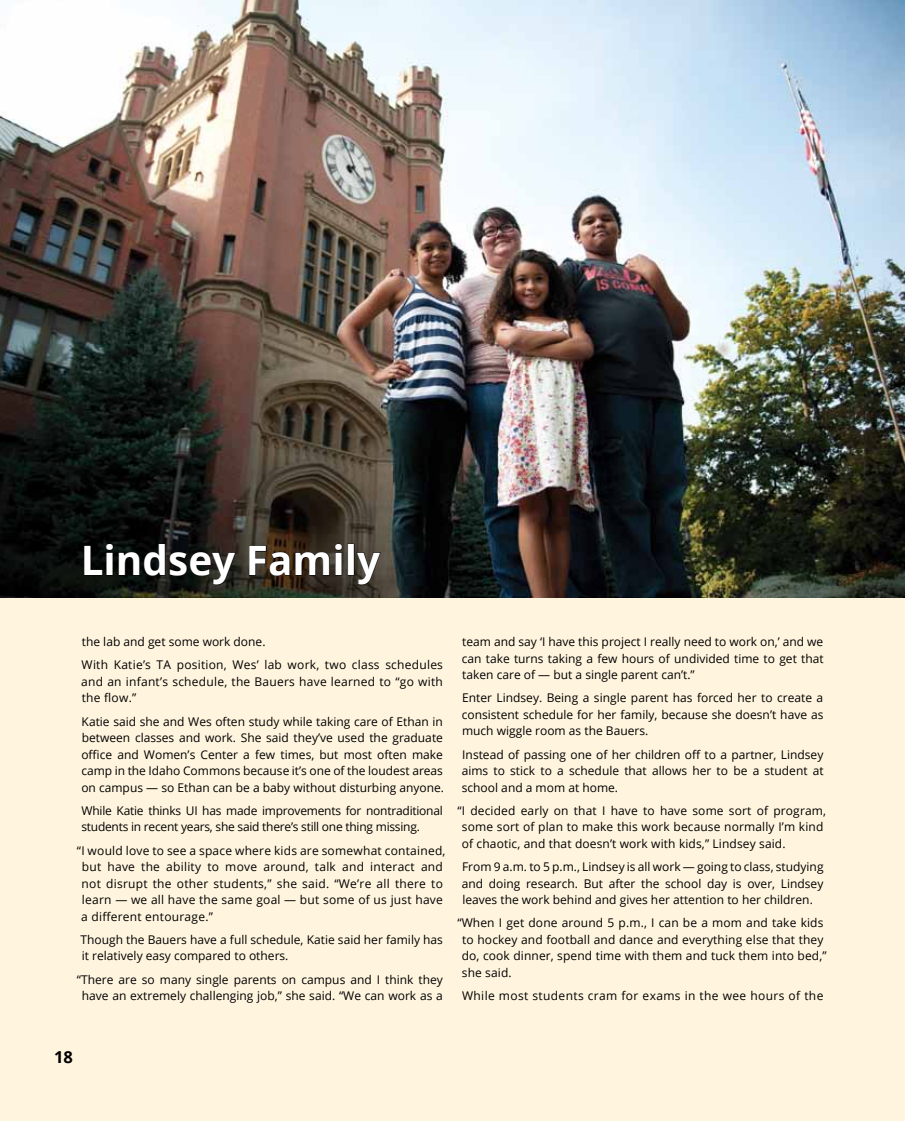
<style>
.page{position:relative;width:905px;height:1121px;background:#fff}
.page>*{position:absolute;margin:0;border:0;box-sizing:border-box;transform-origin:0 0}
.t1{font:700 40.5px "Open Sans";color:#fff}
.t2{font:700 16.5px "Open Sans";color:#000}
.t3{font:12px/16.5px "Open Sans";letter-spacing:.01em;color:#000}
.t4{font:12px/16.5px "Open Sans";letter-spacing:-.02em;color:#000}
.t5{font:12px "Open Sans";letter-spacing:.03em;color:#000}
</style>
<div class="page">
<div style="left:0;top:575px;width:904px;height:545px;background:#fff5df"></div>
<img style="left:0;top:0;width:904px;height:597px">
<svg style="left:84px;top:543px;width:152px;height:42px;background:#0e100e"></svg>
<svg style="left:249px;top:543px;width:93px;height:33px;background:#33271a"></svg>
<div style="left:348px;top:544px;width:6px;height:31px;border:1px solid #000"></div>
<svg style="left:356px;top:552px;width:25px;height:33px"></svg>
<h1 class="t1" style="left:81px;top:531px;width:301px">Lindsey Family</h1>
<p class="t3" style="left:82px;top:629px;width:363px;line-height:23.2px">the lab and get some work done.<br>With Katie’s TA position, Wes’ lab work, two class schedules</p>
<p class="t3" style="left:81px;top:673px;width:363px">and an infant’s schedule, the Bauers have learned to “go with the flow.”</p>
<p class="t3" style="left:81px;top:712px;width:364px;text-align:justify">Katie said she and Wes often study while taking care of Ethan in between classes and work. She said they’ve used the graduate office and Women’s Center a few times, but most often make camp in the Idaho Commons because it’s one of the loudest areas on campus — so Ethan can be a baby without disturbing anyone.</p>
<p class="t4" style="left:81px;top:802px;width:363px">While Katie thinks UI has made improvements for nontraditional students in recent years, she said there’s still one thing missing.</p>
<p class="t3" style="left:81px;top:841px;width:366px;text-indent:-4px">“I would love to see a space where kids are somewhat contained, but have the ability to move around, talk and interact and not disrupt the other students,” she said. “We’re all there to learn — we all have the same goal — but some of us just have a different entourage.”</p>
<p class="t3" style="left:81px;top:931px;width:364px">Though the Bauers have a full schedule, Katie said her family has it relatively easy compared to others.</p>
<p class="t3" style="left:77px;top:970px;width:367px;text-align:center">“There are so many single parents on campus and I think they have an extremely challenging job,” she said. “We can work as a</p>
<p class="t3" style="left:462px;top:633px;width:363px;text-align:justify">team and say ‘I have this project I really need to work on,’ and we can take turns taking a few hours of undivided time to get that taken care of — but a single parent can’t.”</p>
<p class="t3" style="left:462px;top:689px;width:363px;text-align:justify">Enter Lindsey. Being a single parent has forced her to create a consistent schedule for her family, because she doesn’t have as much wiggle room as the Bauers.</p>
<p class="t3" style="left:461px;top:745px;width:363px;text-align:justify">Instead of passing one of her children off to a partner, Lindsey aims to stick to a schedule that allows her to be a student at school and a mom at home.</p>
<p class="t3" style="left:462px;top:802px;width:366px;text-indent:-4px">“I decided early on that I have to have some sort of program, some sort of plan to make this work because normally I’m kind of chaotic, and that doesn’t work with kids,” Lindsey said.</p>
<p class="t3" style="left:461px;top:858px;width:363px;text-align:justify">From 9 a.m. to 5 p.m., Lindsey is all work — going to class, studying and doing research. But after the school day is over, Lindsey leaves the work behind and gives her attention to her children.</p>
<p class="t3" style="left:462px;top:914px;width:366px;text-indent:-4px">“When I get done around 5 p.m., I can be a mom and take kids to hockey and football and dance and everything else that they do, cook dinner, spend time with them and tuck them into bed,” she said.</p>
<p class="t5" style="left:462px;top:987px;width:363px">While most students cram for exams in the wee hours of the</p>
<h2 class="t2" style="left:54px;top:1045px;width:20px">18</h2>
</div>
